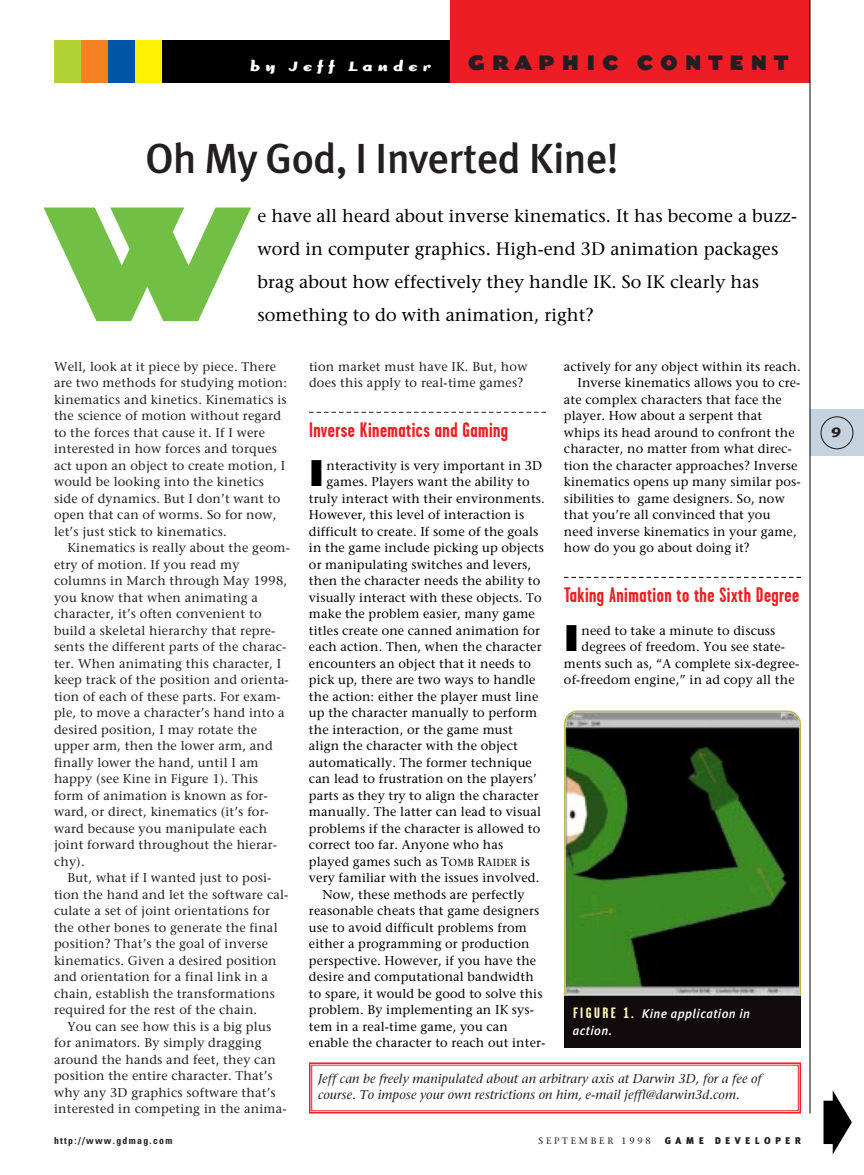
<style>
.page{position:relative;width:864px;height:1175px;background:#fff}
.page>*{position:absolute;margin:0;border:0;box-sizing:border-box;transform-origin:0 0}
.t1{font:900 153.45px "Dogma";color:#71bf44}
.t2{font:500 42px "Meta Plus";letter-spacing:-.01em;color:#231f20}
.t3{font:900 34.95px "Dogma";color:#000}
.t4{font:700 21px "Garage Gothic";letter-spacing:.02em;color:#ee1d23}
.t5{font:900 19.5px "Dogma";letter-spacing:.39em;color:#231f20}
.t6{font:18px/33px "Stone Serif";letter-spacing:.005em;color:#000}
.t7{font:700 15px "Dogma Script";letter-spacing:.305em;color:#fff}
.t8{font:700 15px "Dogma Script";color:#231f20}
.t9{font:12.75px/16.5px "Stone Serif";letter-spacing:.01em;color:#000;text-align:center}
.t10{font:12.75px/16.5px "Stone Serif";letter-spacing:.015em;color:#231f20}
.t11{font:italic 12.75px/16.5px "Stone Serif";letter-spacing:.005em;color:#231f20}
.t12{font:italic 500 12.75px/16.5px "Meta Plus";letter-spacing:.035em;color:#fff}
.t13{font:700 condensed 9.75px "Univers";letter-spacing:.135em;color:#231f20}
.t14{font:900 9.75px "Meta Plus";letter-spacing:.45em;color:#231f20}
.t15{font:9.3px "Stone Serif";letter-spacing:.295em;color:#231f20}
.s1{font-size:10.2px}
.s2{font-family:"Garage Gothic";font-weight:700;font-style:normal;font-size:15px;color:#fffac1}
</style>
<div class="page">
<div style="left:54px;top:40px;width:396px;height:42px;background:#000"></div>
<div style="left:54px;top:40px;width:27px;height:42px;background:#b3d234"></div>
<div style="left:81px;top:40px;width:27px;height:42px;background:#f58220"></div>
<div style="left:108px;top:40px;width:27px;height:42px;background:#0154a6"></div>
<div style="left:135px;top:40px;width:27px;height:42px;background:#fff101"></div>
<div style="left:450px;top:0;width:360px;height:82px;background:#ee1d23"></div>
<div style="left:810px;top:410px;width:54px;height:46px;background:#c4d3dd"></div>
<svg style="left:309px;top:412px;width:237px;height:1px"></svg>
<svg style="left:564px;top:577px;width:237px;height:1px"></svg>
<div style="left:820px;top:416px;width:34px;height:33px;border:1px solid #231f20;border-radius:50%"></div>
<svg style="left:824px;top:1090px;width:28px;height:64px"></svg>
<hr style="left:810px;top:0;width:1px;height:1113px;background:#000">
<div style="left:309px;top:1062px;width:492px;height:51px;border:2px solid #ee1d23"></div>
<div style="left:311px;top:1064px;width:488px;height:47px;border:1px solid #ee1d23"></div>
<img style="left:567px;top:713px;width:231px;height:283px">
<div style="left:564px;top:710px;width:237px;height:299px;border:2px solid #c0b652;border-radius:13px"></div>
<div style="left:564px;top:996px;width:237px;height:51px;background:#110a0c"></div>
<p class="t7" style="left:249px;top:60px;width:182px">by Jeff Lander</p>
<h3 class="t5" style="left:468px;top:56px;width:321px">GRAPHIC CONTENT</h3>
<h2 class="t2" style="left:146px;top:143px;width:475px">Oh My God, I Inverted Kine!</h2>
<h1 class="t1" style="left:56px;top:211px;width:185px">W</h1>
<h3 class="t6" style="left:257px;top:201px;width:541px">e have all heard about inverse kinematics. It has become a buzz&shy;word in computer graphics. High-end 3D animation packages brag about how effectively they handle IK. So IK clearly has something to do with animation, right?</h3>
<p class="t10" style="left:54px;top:359px;width:235px">Well, look at it piece by piece. There are two methods for studying motion: kinematics and kinetics. Kinematics is the science of motion without regard to the forces that cause it. If I were interested in how forces and torques act upon an object to create motion, I would be looking into the kinetics side of dynamics. But I don’t want to open that can of worms. So for now, let’s just stick to kinematics.</p>
<p class="t10" style="left:54px;top:541px;width:237px;text-indent:13px">Kinematics is really about the geom&shy;etry of motion. If you read my columns in March through May 1998, you know that when animating a character, it’s often convenient to build a skeletal hierarchy that repre&shy;sents the different parts of the charac&shy;ter. When animating this character, I keep track of the position and orienta&shy;tion of each of these parts. For exam&shy;ple, to move a character’s hand into a desired position, I may rotate the upper arm, then the lower arm, and finally lower the hand, until I am happy (see Kine in Figure 1). This form of animation is known as for&shy;ward, or direct, kinematics (it’s for&shy;ward because you manipulate each joint forward throughout the hierar&shy;chy).</p>
<p class="t10" style="left:54px;top:871px;width:236px;text-indent:13px">But, what if I wanted just to posi&shy;tion the hand and let the software cal&shy;culate a set of joint orientations for the other bones to generate the final position? That’s the goal of inverse kinematics. Given a desired position and orientation for a final link in a chain, establish the transformations required for the rest of the chain.</p>
<p class="t10" style="left:54px;top:1019px;width:234px;text-indent:13px">You can see how this is a big plus for animators. By simply dragging around the hands and feet, they can position the entire character. That’s why any 3D graphics software that’s interested in competing in the anima-</p>
<p class="t10" style="left:309px;top:359px;width:220px">tion market must have IK. But, how does this apply to real-time games?</p>
<h3 class="t4" style="left:309px;top:422px;width:201px">Inverse Kinematics and Gaming</h3>
<h3 class="t3" style="left:309px;top:461px;width:16px">I</h3>
<p class="t9" style="left:327px;top:458px;width:217px">nteractivity is very important in 3D</p>
<p class="t9" style="left:327px;top:475px;width:204px">games. Players want the ability to</p>
<p class="t9" style="left:309px;top:491px;width:237px">truly interact with their environments.</p>
<p class="t9" style="left:309px;top:508px;width:217px">However, this level of interaction is</p>
<p class="t9" style="left:309px;top:524px;width:231px">difficult to create. If some of the goals</p>
<p class="t9" style="left:309px;top:541px;width:236px">in the game include picking up objects</p>
<p class="t9" style="left:309px;top:557px;width:224px">or manipulating switches and levers,</p>
<p class="t9" style="left:309px;top:574px;width:233px">then the character needs the ability to</p>
<p class="t9" style="left:309px;top:590px;width:234px">visually interact with these objects. To</p>
<p class="t9" style="left:309px;top:607px;width:227px">make the problem easier, many game</p>
<p class="t9" style="left:309px;top:623px;width:233px">titles create one canned animation for</p>
<p class="t9" style="left:309px;top:640px;width:234px">each action. Then, when the character</p>
<p class="t9" style="left:309px;top:656px;width:223px">encounters an object that it needs to</p>
<p class="t9" style="left:309px;top:673px;width:228px">pick up, there are two ways to handle</p>
<p class="t9" style="left:309px;top:689px;width:231px">the action: either the player must line</p>
<p class="t9" style="left:309px;top:706px;width:230px">up the character manually to perform</p>
<p class="t9" style="left:309px;top:722px;width:205px">the interaction, or the game must</p>
<p class="t9" style="left:309px;top:739px;width:210px">align the character with the object</p>
<p class="t9" style="left:309px;top:755px;width:224px">automatically. The former technique</p>
<p class="t9" style="left:309px;top:772px;width:229px">can lead to frustration on the players’</p>
<p class="t9" style="left:309px;top:788px;width:231px">parts as they try to align the character</p>
<p class="t9" style="left:309px;top:805px;width:233px">manually. The latter can lead to visual</p>
<p class="t9" style="left:309px;top:821px;width:233px">problems if the character is allowed to</p>
<p class="t9" style="left:309px;top:838px;width:196px">correct too far. Anyone who has</p>
<p class="t9" style="left:309px;top:854px;width:223px">played games such as T<span class="s1">OMB</span> R<span class="s1">AIDER</span> is</p>
<p class="t9" style="left:309px;top:871px;width:232px">very familiar with the issues involved.</p>
<p class="t9" style="left:322px;top:887px;width:204px">Now, these methods are perfectly</p>
<p class="t9" style="left:309px;top:904px;width:232px">reasonable cheats that game designers</p>
<p class="t9" style="left:309px;top:920px;width:219px">use to avoid difficult problems from</p>
<p class="t9" style="left:309px;top:937px;width:222px">either a programming or production</p>
<p class="t9" style="left:309px;top:953px;width:229px">perspective. However, if you have the</p>
<p class="t9" style="left:309px;top:970px;width:226px">desire and computational bandwidth</p>
<p class="t9" style="left:309px;top:986px;width:235px">to spare, it would be good to solve this</p>
<p class="t9" style="left:309px;top:1003px;width:226px">problem. By implementing an IK sys-</p>
<p class="t9" style="left:309px;top:1019px;width:200px">tem in a real-time game, you can</p>
<p class="t9" style="left:309px;top:1036px;width:238px">enable the character to reach out inter-</p>
<p class="t9" style="left:564px;top:359px;width:238px">actively for any object within its reach.</p>
<p class="t9" style="left:577px;top:376px;width:224px">Inverse kinematics allows you to cre-</p>
<p class="t9" style="left:564px;top:392px;width:219px">ate complex characters that face the</p>
<p class="t9" style="left:564px;top:409px;width:200px">player. How about a serpent that</p>
<p class="t9" style="left:564px;top:425px;width:232px">whips its head around to confront the</p>
<p class="t9" style="left:564px;top:442px;width:229px">character, no matter from what direc-</p>
<p class="t9" style="left:564px;top:458px;width:235px">tion the character approaches? Inverse</p>
<p class="t9" style="left:564px;top:475px;width:238px">kinematics opens up many similar pos-</p>
<p class="t9" style="left:564px;top:491px;width:222px">sibilities to game designers. So, now</p>
<p class="t9" style="left:564px;top:508px;width:208px">that you’re all convinced that you</p>
<p class="t9" style="left:564px;top:524px;width:234px">need inverse kinematics in your game,</p>
<p class="t9" style="left:564px;top:541px;width:187px">how do you go about doing it?</p>
<h3 class="t4" style="left:564px;top:587px;width:237px">Taking Animation to the Sixth Degree</h3>
<h3 class="t3" style="left:564px;top:626px;width:16px">I</h3>
<p class="t9" style="left:564px;top:623px;width:237px">need to take a minute to discuss degrees of freedom. You see state&shy;ments such as, “A complete six-degree&shy;of-freedom engine,” in ad copy all the</p>
<p class="t12" style="left:573px;top:1007px;width:179px"><span class="s2">FIGURE 1.</span> Kine application in action.</p>
<p class="t11" style="left:318px;top:1071px;width:445px">Jeff can be freely manipulated about an arbitrary axis at Darwin 3D, for a fee of course. To impose your own restrictions on him, e-mail jeffl@darwin3d.com.</p>
<p class="t13" style="left:54px;top:1136px;width:120px">http://www.gdmag.com</p>
<p class="t15" style="left:539px;top:1136px;width:114px">SEPTEMBER 1998</p>
<p class="t14" style="left:665px;top:1136px;width:138px">GAME DEVELOPER</p>
<p class="t8" style="left:831px;top:427px;width:12px">9</p>
</div>
